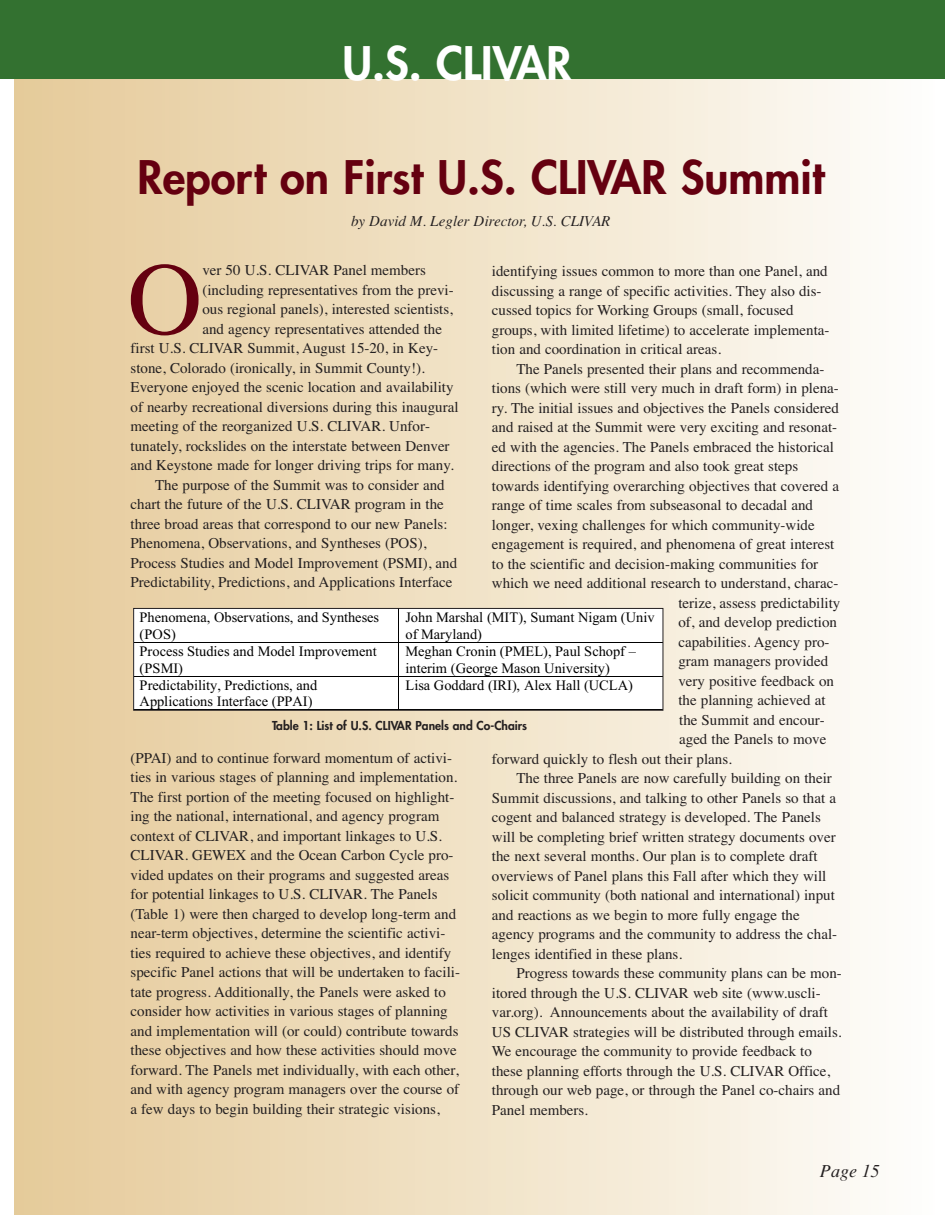
<style>
.page{position:relative;width:945px;height:1215px;background:#fff}
.page>*{position:absolute;margin:0;border:0;box-sizing:border-box;transform-origin:0 0}
.t1{font:103.35px "Times";color:#650010}
.t2{font:800 45px "Futura";color:#650010}
.t3{font:800 45px "Futura";color:#fff}
.t4{font:italic 18px "Times";color:#231f20}
.t5{font:15px/19.5px "Times";color:#231f20}
.t6{font:italic 15px "Times";color:#231f20}
.t7{font:14.4px/16.6px "Times New Roman";color:#000}
.t8{font:800 12px "Futura";color:#231f20}
</style>
<div class="page">
<div style="left:14px;top:39px;width:920px;height:1176px;background:linear-gradient(to right,#e5c998,#fefdfa)"></div>
<div style="left:15px;top:0;width:930px;height:79px;background:#337130"></div>
<div style="left:0;top:0;width:15px;height:79px;background:#337130"></div>
<div style="left:134px;top:608px;width:529px;height:102px;background:#fff"></div>
<hr style="left:399px;top:609px;width:1px;height:33px;background:#000">
<hr style="left:134px;top:642px;width:529px;height:1px;background:#000">
<hr style="left:399px;top:643px;width:1px;height:33px;background:#000">
<hr style="left:134px;top:676px;width:529px;height:1px;background:#000">
<hr style="left:399px;top:676px;width:1px;height:33px;background:#000">
<div style="left:133px;top:608px;width:530px;height:103px;border:1px solid #231f20"></div>
<h2 class="t3" style="left:342px;top:35px;width:231px">U.S. CLIVAR</h2>
<h2 class="t2" style="left:138px;top:149px;width:688px">Report on First U.S. CLIVAR Summit</h2>
<p class="t6" style="left:351px;top:212px;width:261px">by David M. Legler Director, U.S. CLIVAR</p>
<h1 class="t1" style="left:128px;top:234px;width:76px">O</h1>
<p class="t5" style="left:202px;top:262px;width:225px">ver 50 U.S. CLIVAR Panel members</p>
<p class="t5" style="left:492px;top:263px;width:339px">identifying issues common to more than one Panel, and discussing a range of specific activities. They also dis&shy;cussed topics for Working Groups (small, focused groups, with limited lifetime) to accelerate implementa&shy;tion and coordination in critical areas.</p>
<p class="t5" style="left:516px;top:360px;width:310px">The Panels presented their plans and recommenda-</p>
<p class="t5" style="left:492px;top:380px;width:349px">tions (which were still very much in draft form) in plena-</p>
<p class="t5" style="left:492px;top:399px;width:349px">ry. The initial issues and objectives the Panels considered</p>
<p class="t5" style="left:492px;top:419px;width:347px">and raised at the Summit were very exciting and resonat-</p>
<p class="t5" style="left:492px;top:438px;width:344px">ed with the agencies. The Panels embraced the historical</p>
<p class="t5" style="left:492px;top:458px;width:308px">directions of the program and also took great steps</p>
<p class="t5" style="left:492px;top:477px;width:349px">towards identifying overarching objectives that covered a</p>
<p class="t5" style="left:492px;top:497px;width:323px">range of time scales from subseasonal to decadal and</p>
<p class="t5" style="left:492px;top:516px;width:324px">longer, vexing challenges for which community-wide</p>
<p class="t5" style="left:492px;top:536px;width:344px">engagement is required, and phenomena of great interest</p>
<p class="t5" style="left:492px;top:555px;width:328px">to the scientific and decision-making communities for</p>
<p class="t5" style="left:492px;top:575px;width:348px">which we need additional research to understand, charac-</p>
<p class="t5" style="left:678px;top:594px;width:163px">terize, assess predictability</p>
<p class="t5" style="left:678px;top:614px;width:160px">of, and develop prediction</p>
<p class="t5" style="left:678px;top:633px;width:153px">capabilities. Agency pro-</p>
<p class="t5" style="left:678px;top:653px;width:151px">gram managers provided</p>
<p class="t5" style="left:678px;top:672px;width:157px">very positive feedback on</p>
<p class="t5" style="left:678px;top:692px;width:149px">the planning achieved at</p>
<p class="t5" style="left:679px;top:711px;width:147px">the Summit and encour-</p>
<p class="t5" style="left:679px;top:731px;width:149px">aged the Panels to move</p>
<p class="t5" style="left:492px;top:750px;width:242px">forward quickly to flesh out their plans.</p>
<p class="t5" style="left:516px;top:770px;width:317px">The three Panels are now carefully building on their</p>
<p class="t5" style="left:492px;top:789px;width:346px">Summit discussions, and talking to other Panels so that a</p>
<p class="t5" style="left:492px;top:809px;width:330px">cogent and balanced strategy is developed. The Panels</p>
<p class="t5" style="left:492px;top:828px;width:345px">will be completing brief written strategy documents over</p>
<p class="t5" style="left:492px;top:848px;width:327px">the next several months. Our plan is to complete draft</p>
<p class="t5" style="left:492px;top:867px;width:336px">overviews of Panel plans this Fall after which they will</p>
<p class="t5" style="left:492px;top:887px;width:345px">solicit community (both national and international) input</p>
<p class="t5" style="left:492px;top:906px;width:309px">and reactions as we begin to more fully engage the</p>
<p class="t5" style="left:492px;top:926px;width:347px">agency programs and the community to address the chal-</p>
<p class="t5" style="left:492px;top:945px;width:192px">lenges identified in these plans.</p>
<p class="t5" style="left:516px;top:965px;width:327px">Progress towards these community plans can be mon-</p>
<p class="t5" style="left:492px;top:984px;width:330px">itored through the U.S. CLIVAR web site (www.uscli-</p>
<p class="t5" style="left:492px;top:1004px;width:338px">var.org). Announcements about the availability of draft</p>
<p class="t5" style="left:492px;top:1023px;width:351px">US CLIVAR strategies will be distributed through emails.</p>
<p class="t5" style="left:492px;top:1043px;width:322px">We encourage the community to provide feedback to</p>
<p class="t5" style="left:492px;top:1062px;width:340px">these planning efforts through the U.S. CLIVAR Office,</p>
<p class="t5" style="left:492px;top:1082px;width:350px">through our web page, or through the Panel co-chairs and</p>
<p class="t5" style="left:492px;top:1101px;width:98px">Panel members.</p>
<p class="t5" style="left:202px;top:281px;width:253px">(including representatives from the previ-</p>
<p class="t5" style="left:202px;top:301px;width:252px">ous regional panels), interested scientists,</p>
<p class="t5" style="left:202px;top:320px;width:241px">and agency representatives attended the</p>
<p class="t5" style="left:131px;top:340px;width:309px">first U.S. CLIVAR Summit, August 15-20, in Key-</p>
<p class="t5" style="left:131px;top:359px;width:296px">stone, Colorado (ironically, in Summit County!).</p>
<p class="t5" style="left:131px;top:379px;width:325px">Everyone enjoyed the scenic location and availability</p>
<p class="t5" style="left:131px;top:398px;width:330px">of nearby recreational diversions during this inaugural</p>
<p class="t5" style="left:131px;top:418px;width:301px">meeting of the reorganized U.S. CLIVAR. Unfor-</p>
<p class="t5" style="left:131px;top:437px;width:321px">tunately, rockslides on the interstate between Denver</p>
<p class="t5" style="left:131px;top:457px;width:325px">and Keystone made for longer driving trips for many.</p>
<p class="t5" style="left:155px;top:476px;width:291px">The purpose of the Summit was to consider and</p>
<p class="t5" style="left:131px;top:496px;width:315px">chart the future of the U.S. CLIVAR program in the</p>
<p class="t5" style="left:131px;top:515px;width:319px">three broad areas that correspond to our new Panels:</p>
<p class="t5" style="left:131px;top:535px;width:297px">Phenomena, Observations, and Syntheses (POS),</p>
<p class="t5" style="left:131px;top:554px;width:328px">Process Studies and Model Improvement (PSMI), and</p>
<p class="t5" style="left:131px;top:574px;width:324px">Predictability, Predictions, and Applications Interface</p>
<p class="t7" style="left:140px;top:611px;width:241px">Phenomena, Observations, and Syntheses (POS)</p>
<p class="t7" style="left:405px;top:611px;width:251px">John Marshal (MIT), Sumant Nigam (Univ of Maryland)</p>
<p class="t7" style="left:140px;top:644px;width:239px">Process Studies and Model Improvement (PSMI)</p>
<p class="t7" style="left:405px;top:644px;width:232px">Meghan Cronin (PMEL), Paul Schopf – interim (George Mason University)</p>
<p class="t7" style="left:140px;top:678px;width:179px">Predictability, Predictions, and<br>Applications Interface (PPAI)</p>
<p class="t7" style="left:405px;top:678px;width:229px">Lisa Goddard (IRI), Alex Hall (UCLA)</p>
<p class="t8" style="left:272px;top:718px;width:257px">Table 1: List of U.S. CLIVAR Panels and Co-Chairs</p>
<p class="t5" style="left:131px;top:749px;width:331px">(PPAI) and to continue forward momentum of activi&shy;ties in various stages of planning and implementation.<br>The first portion of the meeting focused on highlight&shy;ing the national, international, and agency program context of CLIVAR, and important linkages to U.S.<br>CLIVAR. GEWEX and the Ocean Carbon Cycle pro&shy;vided updates on their programs and suggested areas for potential linkages to U.S. CLIVAR. The Panels (Table 1) were then charged to develop long-term and near-term objectives, determine the scientific activi&shy;ties required to achieve these objectives, and identify specific Panel actions that will be undertaken to facili&shy;tate progress. Additionally, the Panels were asked to consider how activities in various stages of planning and implementation will (or could) contribute towards these objectives and how these activities should move forward. The Panels met individually, with each other, and with agency program managers over the course of a few days to begin building their strategic visions,</p>
<p class="t4" style="left:820px;top:1160px;width:61px">Page 15</p>
</div>
